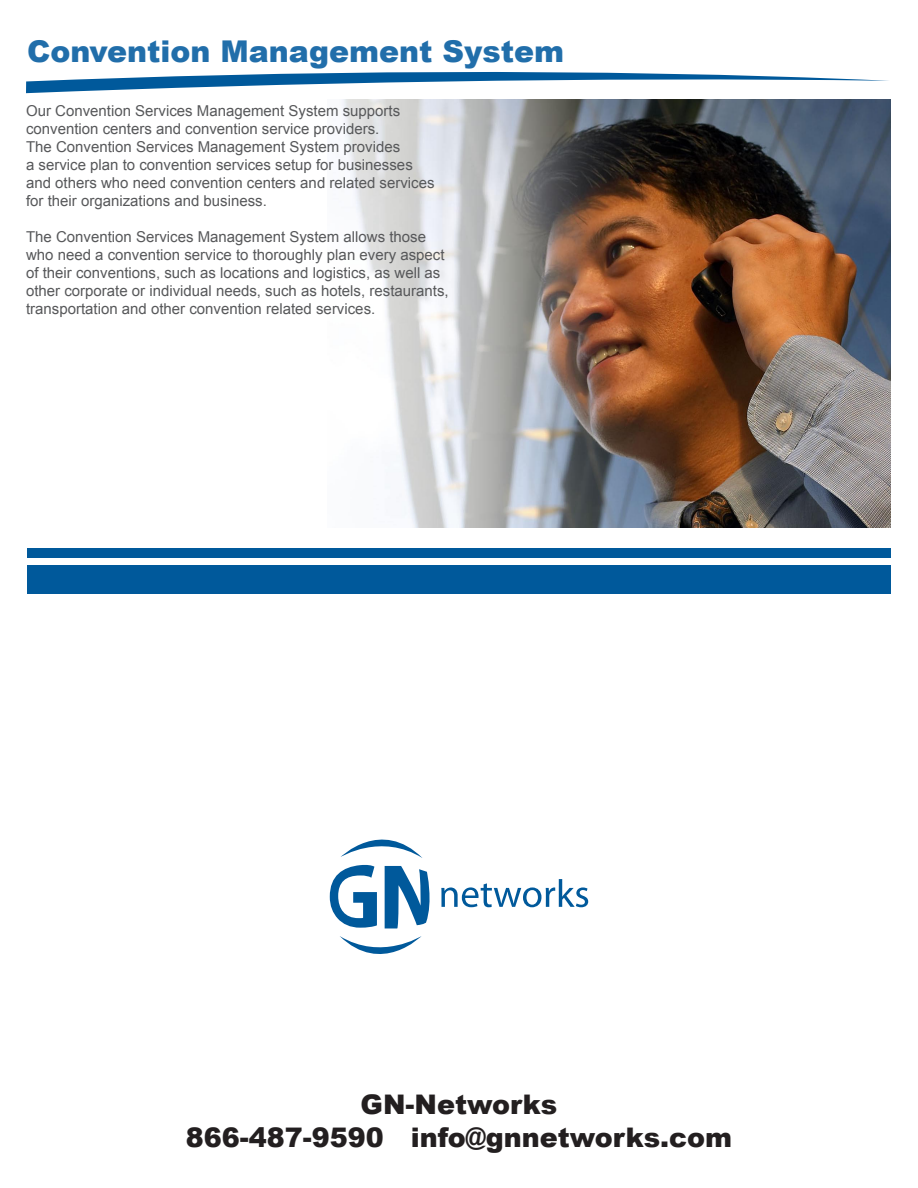
<style>
.page{position:relative;width:918px;height:1188px;background:#fff}
.page>*{position:absolute;margin:0;border:0;box-sizing:border-box;transform-origin:0 0}
.t1{font:900 30px "Arial";color:#216eaa}
.t2{font:900 27px/32.4px "Arial";color:#231f20;text-align:center}
.Bullets{font:15px/18px "Arial";color:#57585a}
</style>
<div class="page">
<svg style="left:341px;top:839px;width:82px;height:19px"></svg>
<svg style="left:340px;top:936px;width:82px;height:18px"></svg>
<svg style="left:330px;top:864px;width:47px;height:64px"></svg>
<svg style="left:385px;top:866px;width:45px;height:62px"></svg>
<svg style="left:441px;top:879px;width:147px;height:28px"></svg>
<img style="left:342px;top:99px;width:549px;height:429px">
<svg style="left:26px;top:72px;width:863px;height:21px"></svg>
<div style="left:27px;top:565px;width:864px;height:29px;background:#00599b"></div>
<div style="left:27px;top:548px;width:864px;height:10px;background:#00599b"></div>
<p class="t1" style="left:27px;top:29px;width:539px">Convention Management System</p>
<p class="Bullets" style="left:26px;top:102px;width:410px">Our Convention Services Management System supports convention centers and convention service providers.<br>The Convention Services Management System provides<br>a service plan to convention services setup for businesses and others who need convention centers and related services for their organizations and business.</p>
<p class="Bullets" style="left:26px;top:228px;width:424px">The Convention Services Management System allows those who need a convention service to thoroughly plan every aspect of their conventions, such as locations and logistics, as well as other corporate or individual needs, such as hotels, restaurants, transportation and other convention related services.</p>
<h2 class="t2" style="left:186px;top:1088px;width:548px">GN-Networks<br>866-487-9590 info@gnnetworks.com</h2>
</div>
